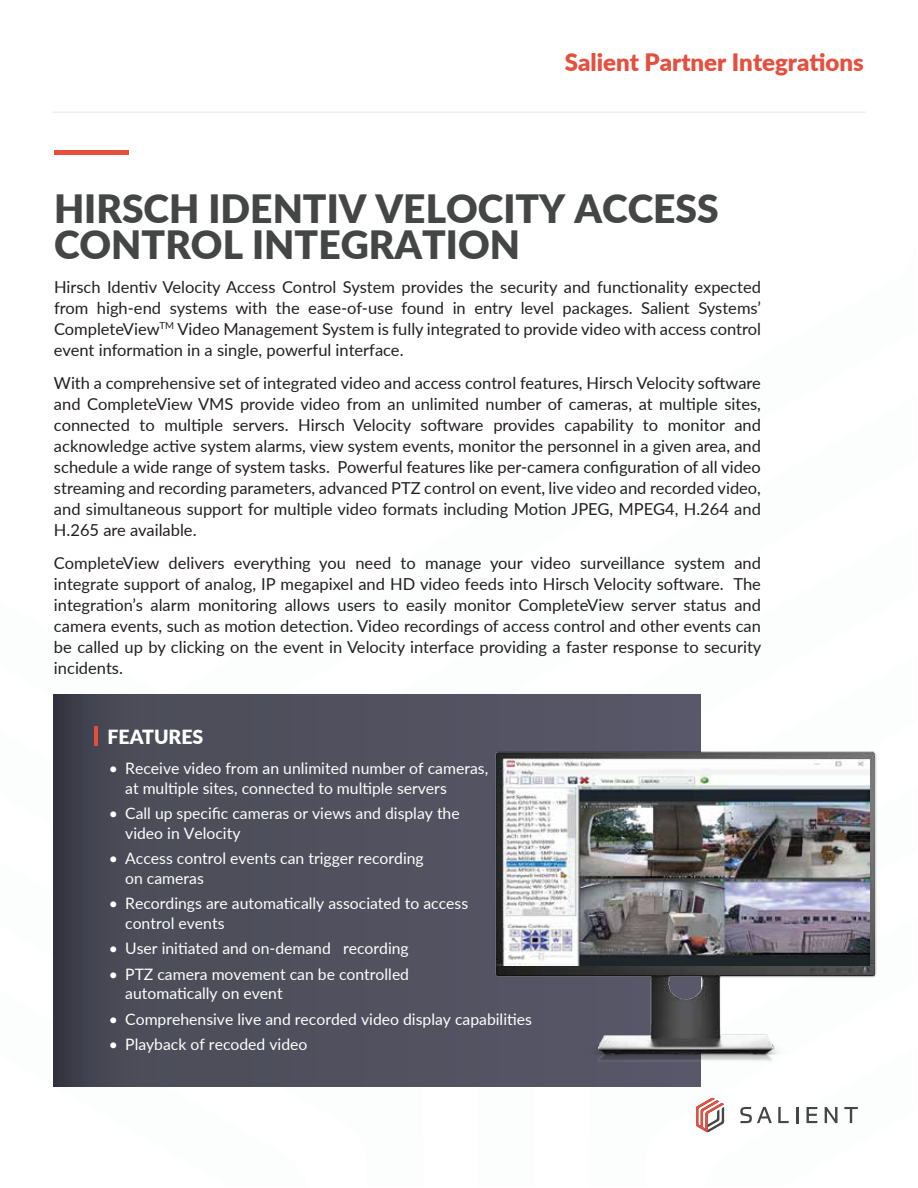
<style>
.page{position:relative;width:918px;height:1188px;background:#fff}
.page>*{position:absolute;margin:0;border:0;box-sizing:border-box;transform-origin:0 0}
.t1{font:900 39px/36px "Lato";color:#444545}
.t2{font:900 24px "Lato";color:#e64e3d}
.t3{font:900 19.5px "Lato";color:#fff}
.t4{font:16.5px/21px "Lato";color:#231f20;text-align:justify}
.t5{font:15.75px/19.5px "Lato";color:#fff}
</style>
<div class="page">
<svg style="left:696px;top:1066px;width:162px;height:67px"></svg>
<div style="left:53px;top:694px;width:647px;height:393px;background:linear-gradient(to right,#464652,#5b5a6b)"></div>
<div style="left:54px;top:150px;width:75px;height:5px;background:#e64e3d"></div>
<hr style="left:52px;top:112px;width:814px;height:1px;background:#e5e5e4">
<hr style="left:94px;top:726px;width:4px;height:20px;background:#e64e3c">
<img style="left:473px;top:743px;width:404px;height:323px">
<img style="left:503px;top:758px;width:367px;height:207px">
<h2 class="t2" style="left:565px;top:45px;width:301px">Salient Partner Integrations</h2>
<h1 class="t1" style="left:54px;top:189px;width:666px">HIRSCH IDENTIV VELOCITY ACCESS<br>CONTROL INTEGRATION</h1>
<p class="t4" style="left:54px;top:276px;width:709px">Hirsch Identiv Velocity Access Control System provides the security and functionality expected from high-end systems with the ease-of-use found in entry level packages. Salient Systems’ CompleteView<sup>TM</sup> Video Management System is fully integrated to provide video with access control event information in a single, powerful interface.</p>
<p class="t4" style="left:54px;top:372px;width:709px">With a comprehensive set of integrated video and access control features, Hirsch Velocity software and CompleteView VMS provide video from an unlimited number of cameras, at multiple sites, connected to multiple servers. Hirsch Velocity software provides capability to monitor and acknowledge active system alarms, view system events, monitor the personnel in a given area, and schedule a wide range of system tasks. Powerful features like per-camera configuration of all video streaming and recording parameters, advanced PTZ control on event, live video and recorded video, and simultaneous support for multiple video formats including Motion JPEG, MPEG4, H.264 and H.265 are available.</p>
<p class="t4" style="left:54px;top:552px;width:709px">CompleteView delivers everything you need to manage your video surveillance system and integrate support of analog, IP megapixel and HD video feeds into Hirsch Velocity software. The integration’s alarm monitoring allows users to easily monitor CompleteView server status and camera events, such as motion detection. Video recordings of access control and other events can be called up by clicking on the event in Velocity interface providing a faster response to security incidents.</p>
<p class="t3" style="left:107px;top:723px;width:97px">FEATURES</p>
<p class="t5" style="left:125px;top:758px;width:365px;text-indent:-16px">• Receive video from an unlimited number of cameras, at multiple sites, connected to multiple servers</p>
<p class="t5" style="left:125px;top:803px;width:336px;text-indent:-16px">• Call up specific cameras or views and display the video in Velocity</p>
<p class="t5" style="left:125px;top:848px;width:300px;text-indent:-16px">• Access control events can trigger recording on cameras</p>
<p class="t5" style="left:125px;top:893px;width:344px;text-indent:-16px">• Recordings are automatically associated to access control events</p>
<p class="t5" style="left:109px;top:938px;width:301px">• User initiated and on-demand recording</p>
<p class="t5" style="left:125px;top:964px;width:285px;text-indent:-16px">• PTZ camera movement can be controlled automatically on event</p>
<p class="t5" style="left:109px;top:1009px;width:424px">• Comprehensive live and recorded video display capabilities</p>
<p class="t5" style="left:109px;top:1034px;width:200px">• Playback of recoded video</p>
</div>
